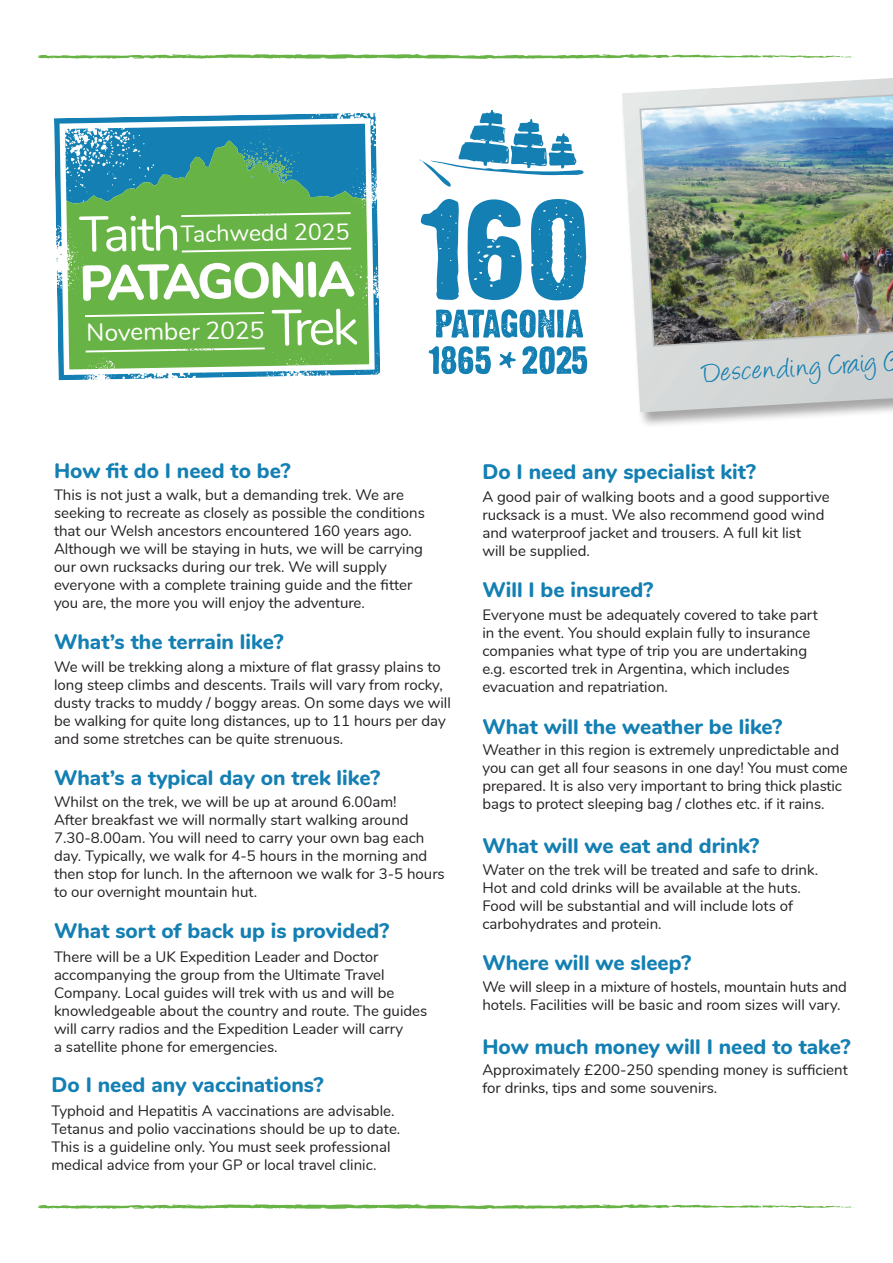
<style>
.page{position:relative;width:893px;height:1263px;background:#fff}
.page>*{position:absolute;margin:0;border:0;box-sizing:border-box;transform-origin:0 0}
.t1{font:800 49.95px "Nunito";color:#fff}
.t2{font:31.5px "Angelina";color:#137fb2}
.t3{font:24.45px "Nunito";color:#fff}
.t4{font:23.25px "Nunito";color:#fff}
.t5{font:800 21px "Nunito";color:#137fb2}
.t6{font:15px/18px "Nunito";color:#231f20}
.s1{font-size:49.95px}
.s2{font-size:50.7px}
</style>
<div class="page">
<svg style="left:38px;top:54px;width:817px;height:5px"></svg>
<svg style="left:38px;top:1204px;width:817px;height:5px"></svg>
<svg style="left:54px;top:113px;width:326px;height:267px;background:#68b178"></svg>
<div style="left:620px;top:73px;width:273px;height:356px;background:#231f20;opacity:.4"></div>
<img style="left:622px;top:78px;width:271px;height:334px">
<img style="left:638px;top:89px;width:255px;height:259px">
<svg style="left:419px;top:110px;width:168px;height:265px"></svg>
<h3 class="t4" style="left:79px;top:219px;width:272px;rotate:-1deg"><span class="s1">Taith</span>Tachwedd 2025</h3>
<h1 class="t1" style="left:79px;top:247px;width:277px;rotate:-1deg">PATAGONIA</h1>
<h3 class="t3" style="left:86px;top:315px;width:273px;rotate:-1deg">November 2025 <span class="s2">Trek</span></h3>
<h3 class="t5" style="left:54px;top:455px;width:238px">How fit do I need to be?</h3>
<p class="t6" style="left:54px;top:485px;width:372px">This is not just a walk, but a demanding trek. We are seeking to recreate as closely as possible the conditions that our Welsh ancestors encountered 160 years ago.<br>Although we will be staying in huts, we will be carrying our own rucksacks during our trek. We will supply everyone with a complete training guide and the fitter you are, the more you will enjoy the adventure.</p>
<h3 class="t5" style="left:54px;top:626px;width:231px">What’s the terrain like?</h3>
<p class="t6" style="left:54px;top:657px;width:398px">We will be trekking along a mixture of flat grassy plains to long steep climbs and descents. Trails will vary from rocky, dusty tracks to muddy / boggy areas. On some days we will be walking for quite long distances, up to 11 hours per day and some stretches can be quite strenuous.</p>
<h3 class="t5" style="left:54px;top:762px;width:328px">What’s a typical day on trek like?</h3>
<p class="t6" style="left:54px;top:792px;width:392px">Whilst on the trek, we will be up at around 6.00am!<br>After breakfast we will normally start walking around 7.30-8.00am. You will need to carry your own bag each day. Typically, we walk for 4-5 hours in the morning and then stop for lunch. In the afternoon we walk for 3-5 hours to our overnight mountain hut.</p>
<h3 class="t5" style="left:54px;top:915px;width:337px">What sort of back up is provided?</h3>
<p class="t6" style="left:54px;top:947px;width:375px">There will be a UK Expedition Leader and Doctor accompanying the group from the Ultimate Travel Company. Local guides will trek with us and will be knowledgeable about the country and route. The guides will carry radios and the Expedition Leader will carry<br>a satellite phone for emergencies.</p>
<h3 class="t5" style="left:51px;top:1069px;width:274px">Do I need any vaccinations?</h3>
<p class="t6" style="left:51px;top:1101px;width:350px">Typhoid and Hepatitis A vaccinations are advisable.<br>Tetanus and polio vaccinations should be up to date.<br>This is a guideline only. You must seek professional medical advice from your GP or local travel clinic.</p>
<h2 class="t2" style="left:702px;top:359px;width:200px;rotate:-3deg">Descending Craig G</h2>
<h3 class="t5" style="left:482px;top:456px;width:275px">Do I need any specialist kit?</h3>
<p class="t6" style="left:482px;top:487px;width:349px">A good pair of walking boots and a good supportive rucksack is a must. We also recommend good wind and waterproof jacket and trousers. A full kit list<br>will be supplied.</p>
<h3 class="t5" style="left:482px;top:575px;width:172px">Will I be insured?</h3>
<p class="t6" style="left:482px;top:605px;width:337px">Everyone must be adequately covered to take part in the event. You should explain fully to insurance companies what type of trip you are undertaking e.g. escorted trek in Argentina, which includes evacuation and repatriation.</p>
<h3 class="t5" style="left:482px;top:711px;width:302px">What will the weather be like?</h3>
<p class="t6" style="left:482px;top:740px;width:367px">Weather in this region is extremely unpredictable and you can get all four seasons in one day! You must come prepared. It is also very important to bring thick plastic bags to protect sleeping bag / clothes etc. if it rains.</p>
<h3 class="t5" style="left:482px;top:830px;width:278px">What will we eat and drink?</h3>
<p class="t6" style="left:482px;top:860px;width:337px">Water on the trek will be treated and safe to drink.<br>Hot and cold drinks will be available at the huts.<br>Food will be substantial and will include lots of carbohydrates and protein.</p>
<h3 class="t5" style="left:482px;top:947px;width:210px">Where will we sleep?</h3>
<p class="t6" style="left:482px;top:977px;width:366px">We will sleep in a mixture of hostels, mountain huts and hotels. Facilities will be basic and room sizes will vary.</p>
<h3 class="t5" style="left:482px;top:1031px;width:370px">How much money will I need to take?</h3>
<p class="t6" style="left:482px;top:1060px;width:367px">Approximately £200-250 spending money is sufficient for drinks, tips and some souvenirs.</p>
</div>
